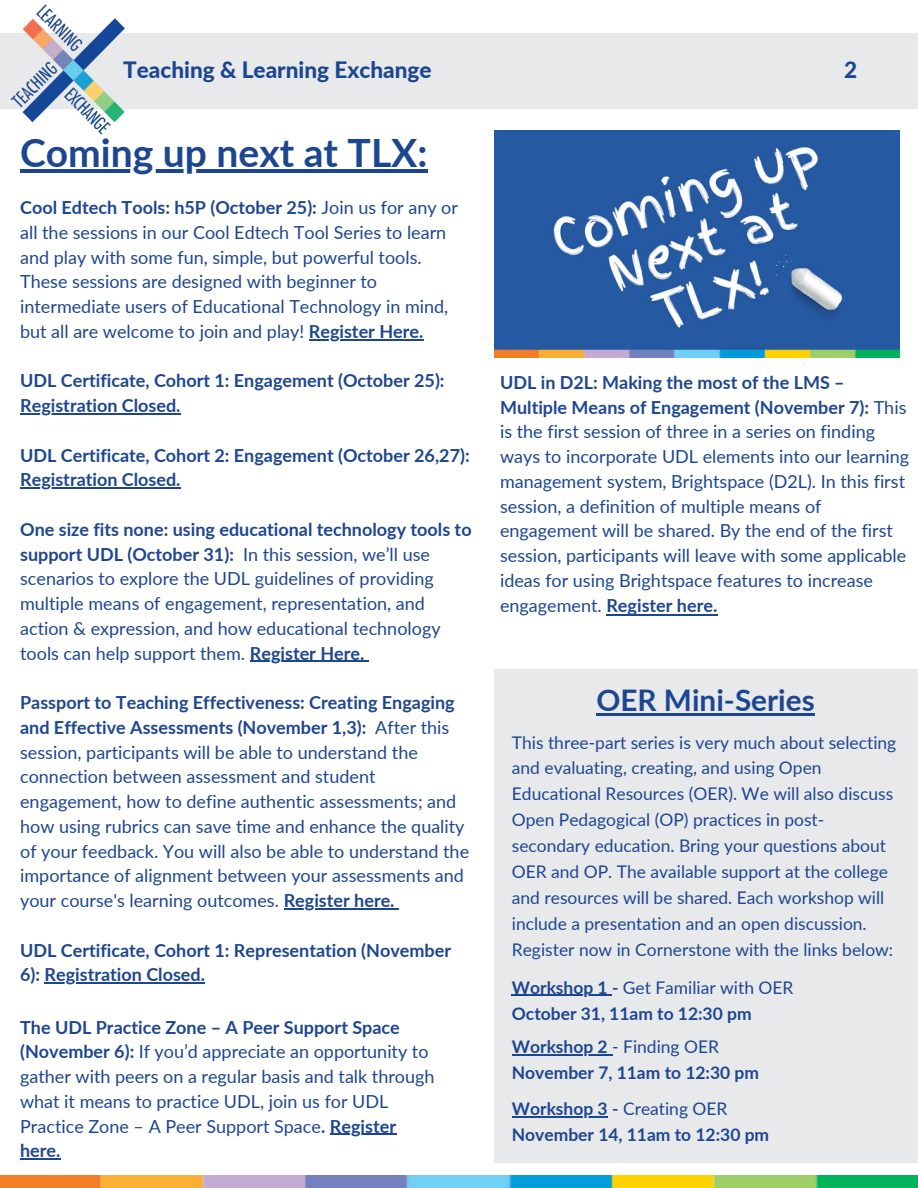
<style>
.page{position:relative;width:918px;height:1188px;background:#fff}
.page>*{position:absolute;margin:0;border:0;box-sizing:border-box;transform-origin:0 0}
.t1{font:700 39px "Lato";color:#1d4690}
.t2{font:700 29.7px "Lato";color:#1d4690}
.t3{font:800 22.5px "Lato";color:#1d4690}
.t4{font:18px/24.8px "Lato";color:#1d4690}
.t5{font:700 18px/24.8px "Lato";color:#1d4690}
.t6{font:17.4px/25.8px "Lato";color:#1d4690}
.t7{font:700 17.4px "Lato";color:#1d4690}
.s1{font-weight:700}
</style>
<div class="page">
<div style="left:0;top:34px;width:918px;height:75px;background:#e8e9eb"></div>
<img style="left:0;top:4px;width:134px;height:131px">
<img style="left:0;top:1176px;width:918px;height:12px">
<div style="left:494px;top:669px;width:423px;height:493px;background:#e8e9eb"></div>
<img style="left:495px;top:130px;width:405px;height:227px">
<hr style="left:20px;top:170px;width:408px;height:3px;background:#1d4690">
<hr style="left:597px;top:713px;width:218px;height:3px;background:#1d4690">
<hr style="left:512px;top:995px;width:100px;height:1px;background:#1d4690">
<hr style="left:512px;top:1055px;width:96px;height:1px;background:#1d4690">
<hr style="left:512px;top:1116px;width:96px;height:2px;background:#1d4690">
<hr style="left:309px;top:339px;width:114px;height:1px;background:#1d4690">
<hr style="left:20px;top:413px;width:161px;height:1px;background:#1d4690">
<hr style="left:20px;top:487px;width:161px;height:2px;background:#1d4690">
<hr style="left:250px;top:661px;width:115px;height:1px;background:#1d4690">
<hr style="left:284px;top:908px;width:111px;height:1px;background:#1d4690">
<hr style="left:45px;top:982px;width:160px;height:2px;background:#1d4690">
<hr style="left:330px;top:1134px;width:66px;height:1px;background:#1d4690">
<hr style="left:20px;top:1158px;width:41px;height:2px;background:#1d4690">
<hr style="left:607px;top:614px;width:110px;height:1px;background:#1d4690">
<p class="t3" style="left:123px;top:56px;width:310px">Teaching &amp; Learning Exchange</p>
<p class="t3" style="left:844px;top:56px;width:15px">2</p>
<p class="t1" style="left:20px;top:129px;width:409px">Coming up next at TLX:</p>
<p class="t4" style="left:20px;top:195px;width:439px"><span class="s1">Cool Edtech Tools: h5P (October 25):</span> Join us for any or all the sessions in our Cool Edtech Tool Series to learn and play with some fun, simple, but powerful tools.<br>These sessions are designed with beginner to intermediate users of Educational Technology in mind, but all are welcome to join and play! <span class="s1">Register Here.</span></p>
<p class="t5" style="left:20px;top:368px;width:426px">UDL Certificate, Cohort 1: Engagement (October 25):<br>Registration Closed.</p>
<p class="t5" style="left:20px;top:442px;width:451px">UDL Certificate, Cohort 2: Engagement (October 26,27):<br>Registration Closed.</p>
<p class="t4" style="left:20px;top:517px;width:453px"><span class="s1">One size fits none: using educational technology tools to support UDL (October 31):</span> In this session, we’ll use scenarios to explore the UDL guidelines of providing multiple means of engagement, representation, and action &amp; expression, and how educational technology tools can help support them. <span class="s1">Register Here.</span></p>
<p class="t4" style="left:20px;top:690px;width:451px"><span class="s1">Passport to Teaching Effectiveness: Creating Engaging and Effective Assessments (November 1,3):</span> After this session, participants will be able to understand the connection between assessment and student engagement, how to define authentic assessments; and how using rubrics can save time and enhance the quality of your feedback. You will also be able to understand the importance of alignment between your assessments and your course's learning outcomes. <span class="s1">Register here.</span></p>
<p class="t5" style="left:20px;top:937px;width:432px">UDL Certificate, Cohort 1: Representation (November<br>6): Registration Closed.</p>
<p class="t5" style="left:20px;top:1014px;width:381px">The UDL Practice Zone – A Peer Support Space</p>
<p class="t4" style="left:20px;top:1039px;width:416px"><span class="s1">(November 6):</span> If you’d appreciate an opportunity to gather with peers on a regular basis and talk through what it means to practice UDL, join us for UDL Practice Zone – A Peer Support Space<span class="s1">. Register here.</span></p>
<p class="t4" style="left:500px;top:370px;width:411px"><span class="s1">UDL in D2L: Making the most of the LMS – Multiple Means of Engagement (November 7):</span> This is the first session of three in a series on finding ways to incorporate UDL elements into our learning management system, Brightspace (D2L). In this first session, a definition of multiple means of engagement will be shared. By the end of the first session, participants will leave with some applicable ideas for using Brightspace features to increase engagement. <span class="s1">Register here.</span></p>
<p class="t2" style="left:597px;top:682px;width:220px">OER Mini-Series</p>
<p class="t6" style="left:512px;top:729px;width:386px">This three-part series is very much about selecting and evaluating, creating, and using Open Educational Resources (OER). We will also discuss Open Pedagogical (OP) practices in post&shy;secondary education. Bring your questions about OER and OP. The available support at the college and resources will be shared. Each workshop will include a presentation and an open discussion.<br>Register now in Cornerstone with the links below:</p>
<p class="t6" style="left:512px;top:974px;width:283px"><span class="s1">Workshop 1 -</span> Get Familiar with OER</p>
<p class="t7" style="left:512px;top:1002px;width:241px">October 31, 11am to 12:30 pm</p>
<p class="t6" style="left:512px;top:1034px;width:209px"><span class="s1">Workshop 2</span> - Finding OER</p>
<p class="t7" style="left:512px;top:1062px;width:249px">November 7, 11am to 12:30 pm</p>
<p class="t6" style="left:512px;top:1096px;width:217px"><span class="s1">Workshop 3 -</span> Creating OER</p>
<p class="t7" style="left:512px;top:1124px;width:259px">November 14, 11am to 12:30 pm</p>
</div>
